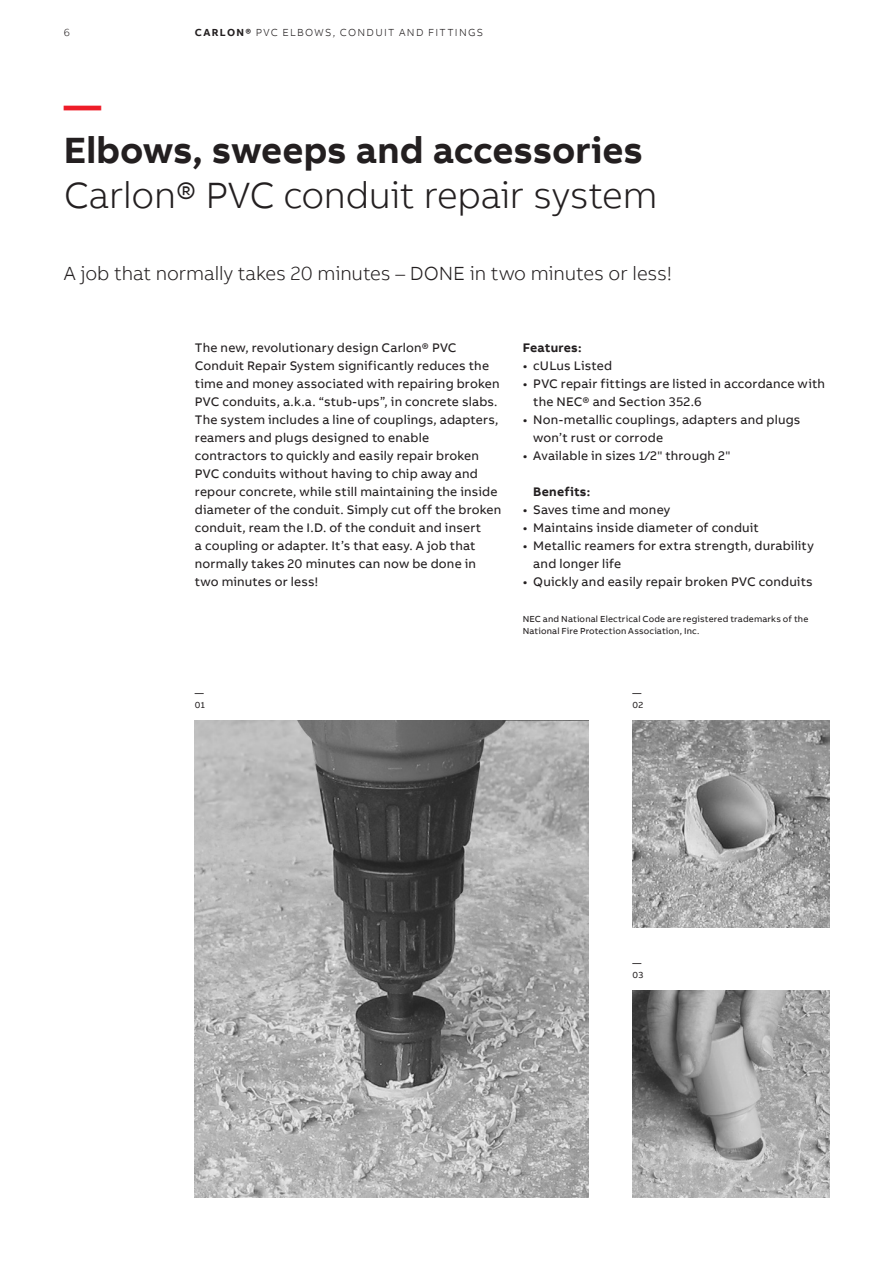
<style>
.page{position:relative;width:893px;height:1263px;background:#fff}
.page>*{position:absolute;margin:0;border:0;box-sizing:border-box;transform-origin:0 0}
.t1{font:300 37.5px "AB Bvoice";letter-spacing:-.01em;color:#231f20}
.t2{font:700 37.5px "AB Bvoice";color:#231f20}
.t3{font:700 37.5px "AB Bvoice";color:#ee1c28}
.t4{font:300 19.5px "AB Bvoice";letter-spacing:-.005em;color:#231f20}
.t5{font:12.75px/18px "AB Bvoice";letter-spacing:.015em;color:#231f20}
.t6{font:700 12.75px "AB Bvoice";letter-spacing:.015em;color:#231f20}
.t7{font:300 10.5px "AB Bvoice";letter-spacing:.12em;color:#231f20}
.t8{font:9px/12px "AB Bvoice";letter-spacing:.015em;color:#231f20}
.s1{font-weight:700}
</style>
<div class="page">
<img style="left:195px;top:721px;width:393px;height:477px">
<img style="left:632px;top:721px;width:197px;height:207px">
<img style="left:632px;top:991px;width:197px;height:207px">
<p class="t7" style="left:64px;top:26px;width:8px">6</p>
<p class="t7" style="left:195px;top:26px;width:290px"><span class="s1">CARLON®</span> PVC ELBOWS, CONDUIT AND FITTINGS</p>
<h1 class="t3" style="left:64px;top:81px;width:39px">—</h1>
<h1 class="t2" style="left:64px;top:126px;width:581px">Elbows, sweeps and accessories</h1>
<h1 class="t1" style="left:64px;top:173px;width:595px">Carlon® PVC conduit repair system</h1>
<h2 class="t4" style="left:64px;top:262px;width:610px">A job that normally takes 20 minutes – DONE in two minutes or less!</h2>
<p class="t5" style="left:195px;top:339px;width:308px">The new, revolutionary design Carlon® PVC Conduit Repair System significantly reduces the time and money associated with repairing broken PVC conduits, a.k.a. “stub-ups”, in concrete slabs.<br>The system includes a line of couplings, adapters, reamers and plugs designed to enable contractors to quickly and easily repair broken PVC conduits without having to chip away and repour concrete, while still maintaining the inside diameter of the conduit. Simply cut off the broken conduit, ream the I.D. of the conduit and insert<br>a coupling or adapter. It’s that easy. A job that normally takes 20 minutes can now be done in two minutes or less!</p>
<p class="t6" style="left:523px;top:339px;width:60px">Features:</p>
<p class="t5" style="left:523px;top:357px;width:91px">• cULus Listed</p>
<p class="t5" style="left:533px;top:375px;width:293px;text-indent:-11px">• PVC repair fittings are listed in accordance with the NEC® and Section 352.6</p>
<p class="t5" style="left:533px;top:411px;width:269px;text-indent:-11px">• Non-metallic couplings, adapters and plugs won’t rust or corrode</p>
<p class="t5" style="left:523px;top:447px;width:209px">• Available in sizes 1⁄2" through 2"</p>
<p class="t6" style="left:533px;top:483px;width:58px">Benefits:</p>
<p class="t5" style="left:523px;top:501px;width:149px">• Saves time and money</p>
<p class="t5" style="left:523px;top:519px;width:238px">• Maintains inside diameter of conduit</p>
<p class="t5" style="left:533px;top:537px;width:282px;text-indent:-11px">• Metallic reamers for extra strength, durability and longer life</p>
<p class="t5" style="left:523px;top:573px;width:292px">• Quickly and easily repair broken PVC conduits</p>
<p class="t8" style="left:523px;top:613px;width:287px">NEC and National Electrical Code are registered trademarks of the<br>National Fire Protection Association, Inc.</p>
<p class="t8" style="left:195px;top:687px;width:11px">—<br>01</p>
<p class="t8" style="left:632px;top:687px;width:12px">—<br>02</p>
<p class="t8" style="left:632px;top:957px;width:12px">—<br>03</p>
</div>
